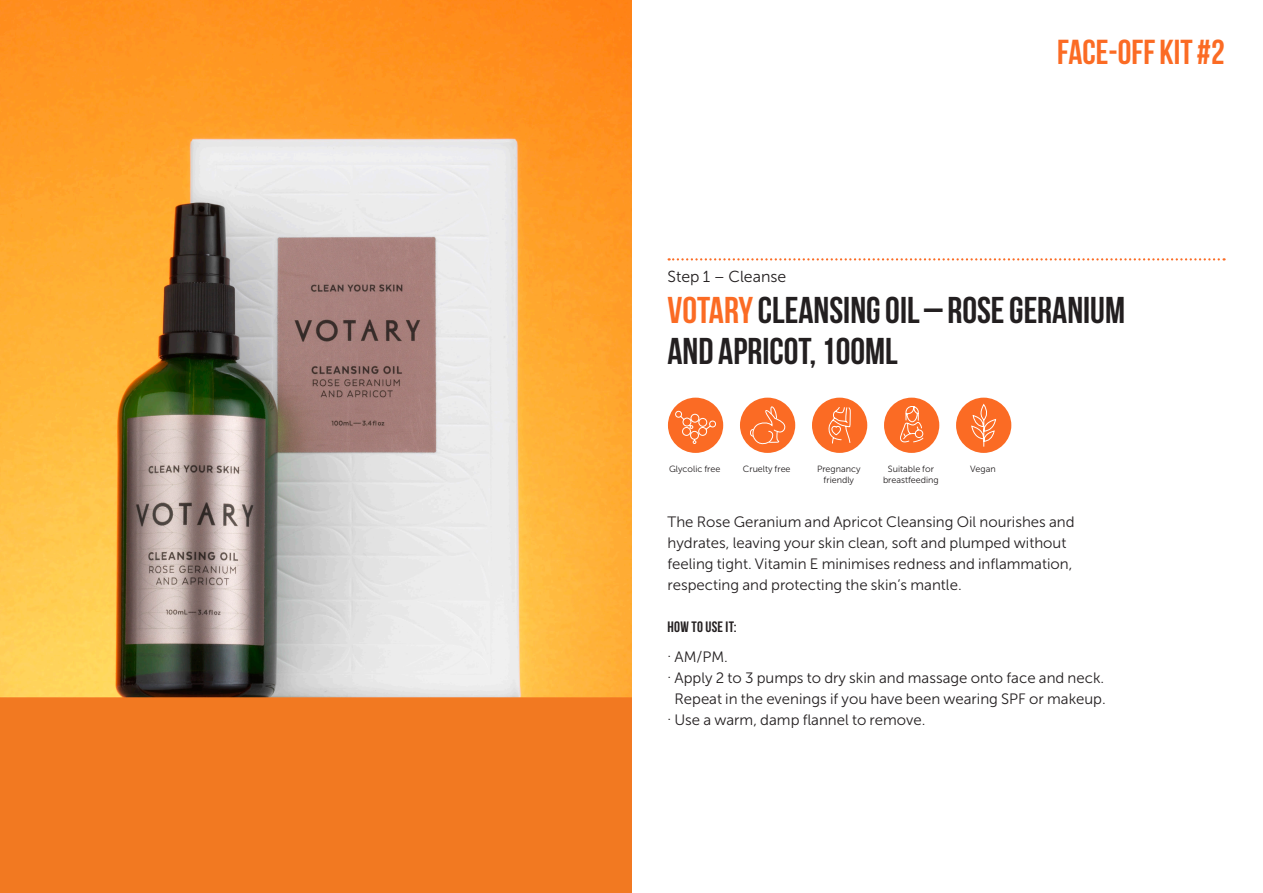
<style>
.page{position:relative;width:1263px;height:893px;background:#fff}
.page>*{position:absolute;margin:0;border:0;box-sizing:border-box;transform-origin:0 0}
.t1{font:700 37.05px/40.3px "Bebas Neue";color:#231f20}
.t2{font:700 34.5px "Bebas Neue";color:#fb6b24}
.t3{font:15.9px "Museo Sans 300";color:#231f20}
.t4{font:15px/21px "Museo Sans 300";color:#231f20}
.t5{font:700 15px "Bebas Neue";letter-spacing:.02em;color:#231f20}
.t6{font:9px/11.2px "Museo Sans 300";color:#231f20;text-align:center}
.s1{color:#fb6b24}
</style>
<div class="page">
<svg style="left:669px;top:258px;width:555px;height:3px"></svg>
<img style="left:0;top:0;width:631px;height:893px">
<div style="left:812px;top:398px;width:55px;height:55px;background:#fb6b24;border-radius:50%"></div>
<svg style="left:829px;top:407px;width:22px;height:37px"></svg>
<div style="left:740px;top:398px;width:55px;height:55px;background:#fb6b24;border-radius:50%"></div>
<svg style="left:750px;top:406px;width:35px;height:38px"></svg>
<div style="left:668px;top:398px;width:55px;height:55px;background:#fb6b24;border-radius:50%"></div>
<svg style="left:675px;top:411px;width:41px;height:33px"></svg>
<div style="left:884px;top:398px;width:55px;height:55px;background:#fb6b24;border-radius:50%"></div>
<svg style="left:900px;top:406px;width:23px;height:36px"></svg>
<div style="left:956px;top:398px;width:55px;height:55px;background:#fb6b24;border-radius:50%"></div>
<svg style="left:971px;top:404px;width:25px;height:43px"></svg>
<p class="t3" style="left:667px;top:268px;width:120px">Step 1 – Cleanse</p>
<p class="t2" style="left:1057px;top:33px;width:169px">FACE-OFF KIT #2</p>
<p class="t1" style="left:667px;top:290px;width:459px"><span class="s1">VOTARY</span> CLEANSING OIL – ROSE GERANIUM<br>AND APRICOT, 100ML</p>
<p class="t6" style="left:669px;top:463px;width:53px">Glycolic free</p>
<p class="t6" style="left:743px;top:463px;width:49px">Cruelty free</p>
<p class="t6" style="left:883px;top:463px;width:57px">Suitable for breastfeeding</p>
<p class="t6" style="left:817px;top:463px;width:45px">Pregnancy</p>
<p class="t6" style="left:970px;top:463px;width:27px">Vegan</p>
<p class="t6" style="left:824px;top:474px;width:32px">friendly</p>
<p class="t4" style="left:667px;top:512px;width:409px">The Rose Geranium and Apricot Cleansing Oil nourishes and hydrates, leaving your skin clean, soft and plumped without feeling tight. Vitamin E minimises redness and inflammation, respecting and protecting the skin’s mantle.</p>
<p class="t5" style="left:667px;top:619px;width:71px">HOW TO USE IT:</p>
<p class="t4" style="left:667px;top:647px;width:62px">. AM/PM.</p>
<p class="t4" style="left:667px;top:668px;width:440px;text-align:center">. Apply 2 to 3 pumps to dry skin and massage onto face and neck.<br>Repeat in the evenings if you have been wearing SPF or makeup.</p>
<p class="t4" style="left:667px;top:710px;width:259px">. Use a warm, damp flannel to remove.</p>
</div>
